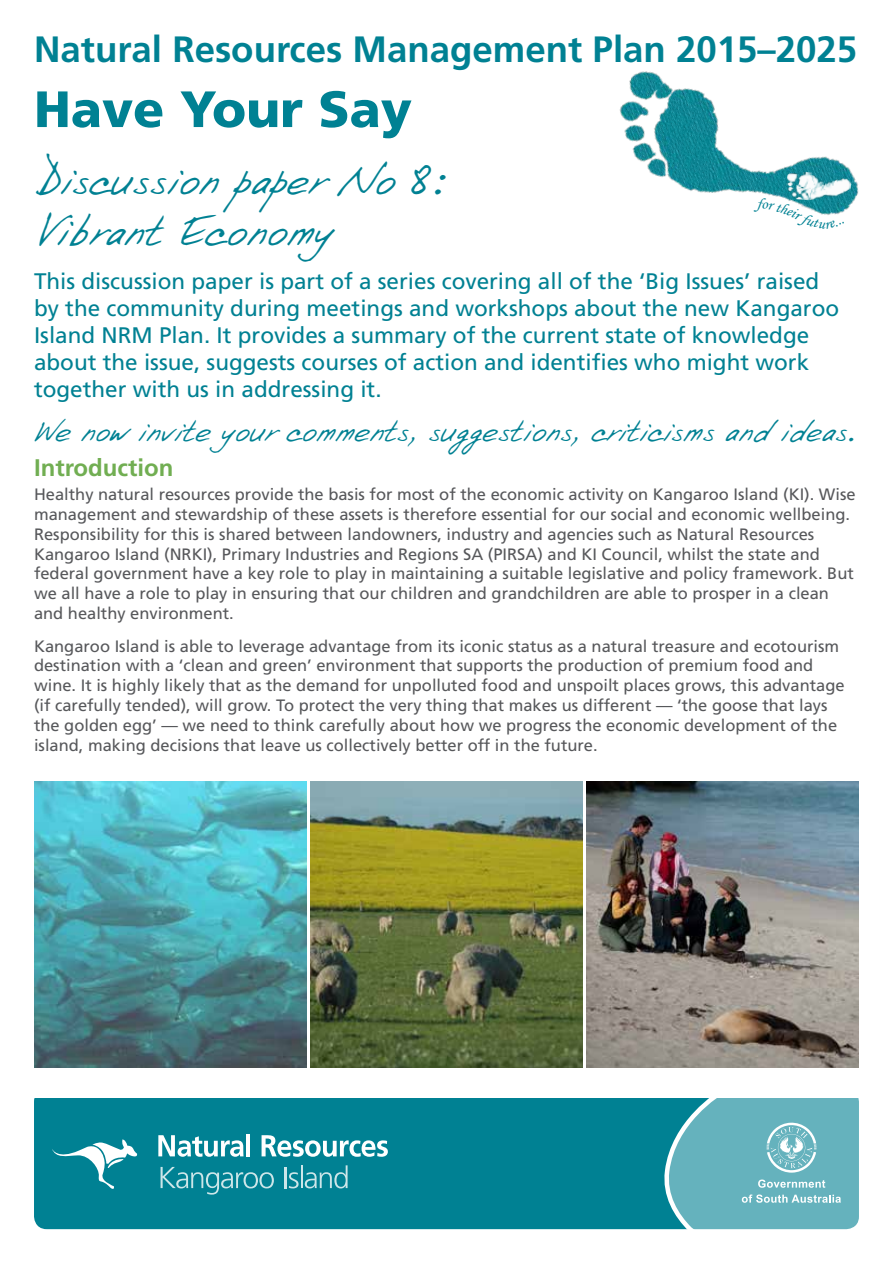
<style>
.page{position:relative;width:893px;height:1263px;background:#fff}
.page>*{position:absolute;margin:0;border:0;box-sizing:border-box;transform-origin:0 0}
.t1{font:900 51px "Frutiger LT Std";color:#008193}
.t2{font:42px/50.4px "Mia Mano";color:#008193}
.t3{font:700 36.6px "Frutiger LT Std";color:#008193}
.t4{font:29.85px "Mia Mano";color:#008193}
.t5{font:700 24px "Frutiger LT Std";color:#71ae52}
.t6{font:22.5px/27px "Frutiger LT Std";color:#008193}
.t7{font:16.5px/19.8px "Frutiger LT Std";color:#57585b}
</style>
<div class="page">
<div style="left:34px;top:1089px;width:825px;height:140px;background:#008193;border-radius:13px"></div>
<svg style="left:664px;top:1098px;width:195px;height:132px;background:#63b1bc"></svg>
<svg style="left:758px;top:1179px;width:67px;height:9px"></svg>
<svg style="left:742px;top:1194px;width:99px;height:9px"></svg>
<svg style="left:766px;top:1122px;width:50px;height:50px;background:#8dc6ce"></svg>
<svg style="left:161px;top:1167px;width:113px;height:27px"></svg>
<hr style="left:284px;top:1167px;width:2px;height:21px;background:#cce6e9">
<svg style="left:289px;top:1172px;width:10px;height:16px"></svg>
<hr style="left:301px;top:1165px;width:2px;height:23px;background:#cce6e9">
<svg style="left:305px;top:1165px;width:43px;height:23px"></svg>
<svg style="left:158px;top:1135px;width:86px;height:22px"></svg>
<hr style="left:246px;top:1133px;width:4px;height:23px;background:#fff">
<svg style="left:262px;top:1135px;width:126px;height:22px"></svg>
<svg style="left:52px;top:1139px;width:86px;height:50px"></svg>
<img style="left:619px;top:71px;width:240px;height:139px">
<img style="left:785px;top:170px;width:67px;height:34px">
<div style="left:0;top:1067px;width:893px;height:31px;background:#fff"></div>
<img style="left:587px;top:782px;width:272px;height:285px">
<img style="left:310px;top:782px;width:273px;height:285px">
<img style="left:34px;top:782px;width:272px;height:285px">
<svg style="left:754px;top:197px;width:92px;height:18px"></svg>
<h3 class="t3" style="left:34px;top:27px;width:825px">Natural Resources Management Plan 2015–2025</h3>
<h1 class="t1" style="left:34px;top:78px;width:379px">Have Your Say</h1>
<h2 class="t2" style="left:34px;top:155px;width:413px">Discussion paper No 8:<br>Vibrant Economy</h2>
<p class="t6" style="left:34px;top:268px;width:807px">This discussion paper is part of a series covering all of the ‘Big Issues’ raised by the community during meetings and workshops about the new Kangaroo Island NRM Plan. It provides a summary of the current state of knowledge about the issue, suggests courses of action and identifies who might work together with us in addressing it.</p>
<h3 class="t4" style="left:34px;top:413px;width:824px">We now invite your comments, suggestions, criticisms and ideas.</h3>
<h3 class="t5" style="left:34px;top:454px;width:141px">Introduction</h3>
<p class="t7" style="left:34px;top:485px;width:823px">Healthy natural resources provide the basis for most of the economic activity on Kangaroo Island (KI). Wise management and stewardship of these assets is therefore essential for our social and economic wellbeing.<br>Responsibility for this is shared between landowners, industry and agencies such as Natural Resources Kangaroo Island (NRKI), Primary Industries and Regions SA (PIRSA) and KI Council, whilst the state and federal government have a key role to play in maintaining a suitable legislative and policy framework. But we all have a role to play in ensuring that our children and grandchildren are able to prosper in a clean and healthy environment.</p>
<p class="t7" style="left:34px;top:636px;width:812px">Kangaroo Island is able to leverage advantage from its iconic status as a natural treasure and ecotourism destination with a ‘clean and green’ environment that supports the production of premium food and wine. It is highly likely that as the demand for unpolluted food and unspoilt places grows, this advantage (if carefully tended), will grow. To protect the very thing that makes us different — ‘the goose that lays the golden egg’ — we need to think carefully about how we progress the economic development of the island, making decisions that leave us collectively better off in the future.</p>
</div>
